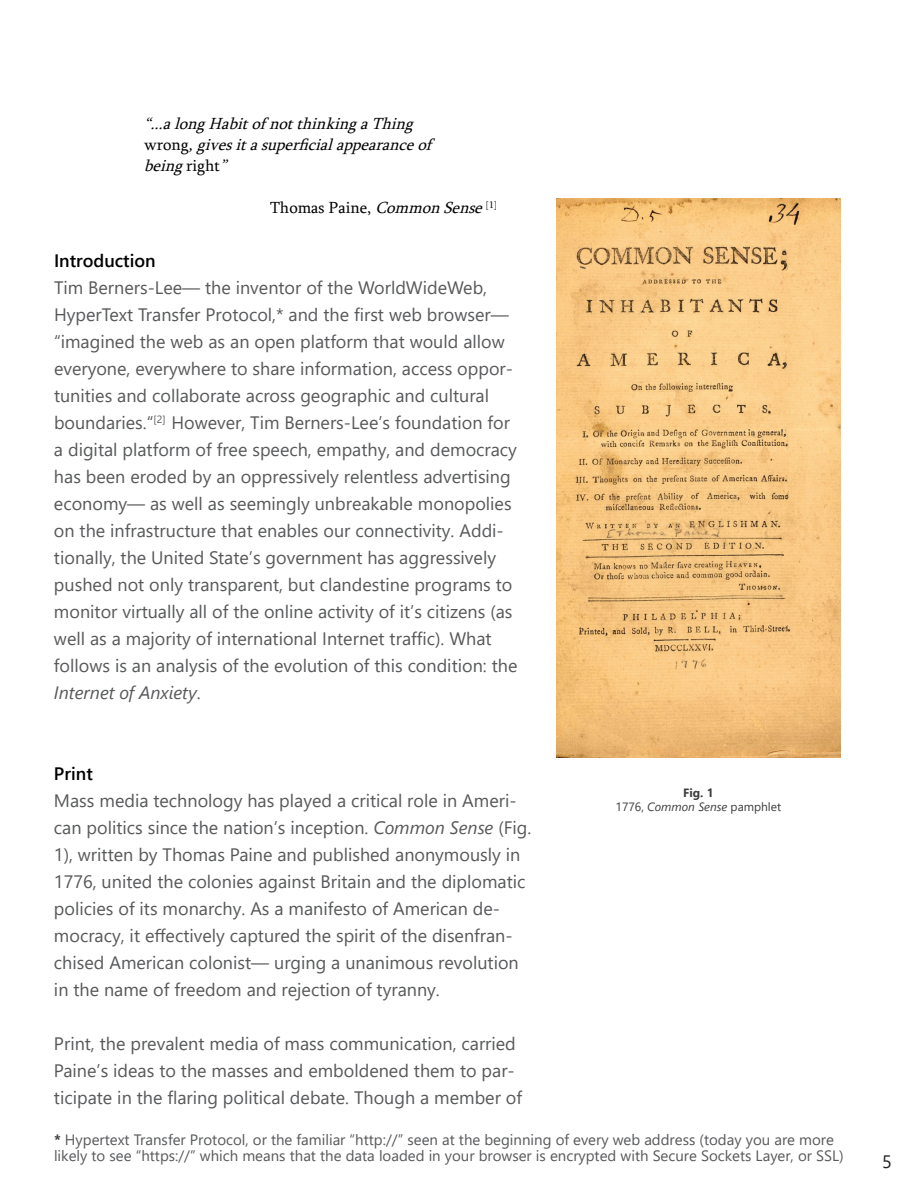
<style>
.page{position:relative;width:918px;height:1188px;background:#fff}
.page>*{position:absolute;margin:0;border:0;box-sizing:border-box;transform-origin:0 0}
.t1{font:18px/27px "Segoe UI";color:#57585a}
.t2{font:600 18px "Segoe UI";color:#000}
.t3{font:18px "Segoe UI";color:#231f20}
.t4{font:italic 16.5px/21px "Sylfaen";color:#000}
.t5{font:16.5px "Sylfaen";color:#000}
.t6{font:15px/16.5px "Segoe UI";color:#57585a}
.t7{font:12px/13.5px "Segoe UI";color:#3e3e3f;text-align:center}
.s1{font-style:normal}
.s2{font-style:italic}
.s3{font-weight:700;color:#3e3e3f}
.s4{font-weight:700}
</style>
<div class="page">
<img style="left:556px;top:198px;width:285px;height:559px">
<p class="t4" style="left:144px;top:113px;width:294px">“...alongHabitofnotthinkingaThing<br><span class="s1">w r o n g</span> ,givesitasuperficialappearanceof being<span class="s1">right</span>”</p>
<p class="t5" style="left:270px;top:197px;width:229px">Thomas Paine, <span class="s2">CommonSense</span><sup>[1]</sup></p>
<p class="t2" style="left:54px;top:244px;width:103px">Introduction</p>
<p class="t1" style="left:54px;top:273px;width:465px">Tim Berners-Lee― the inventor of the WorldWideWeb, HyperText Transfer Protocol,* and the first web browser― “imagined the web as an open platform that would allow everyone, everywhere to share information, access oppor&shy;tunities and collaborate across geographic and cultural boundaries.“<sup>[2]</sup> However, Tim Berners-Lee’s foundation for a digital platform of free speech, empathy, and democracy has been eroded by an oppressively relentless advertising economy― as well as seemingly unbreakable monopolies on the infrastructure that enables our connectivity. Addi&shy;tionally, the United State’s government has aggressively pushed not only transparent, but clandestine programs to monitor virtually all of the online activity of it’s citizens (as well as a majority of international Internet traffic). What follows is an analysis of the evolution of this condition: the <span class="s2">Internet of Anxiety</span>.</p>
<p class="t2" style="left:54px;top:757px;width:40px">Print</p>
<p class="t1" style="left:54px;top:786px;width:479px">Mass media technology has played a critical role in Ameri&shy;can politics since the nation’s inception. <span class="s2">Common Sense</span> (Fig.<br>1), written by Thomas Paine and published anonymously in 1776, united the colonies against Britain and the diplomatic policies of its monarchy. As a manifesto of American de&shy;mocracy, it effectively captured the spirit of the disenfran&shy;chised American colonist― urging a unanimous revolution in the name of freedom and rejection of tyranny.</p>
<p class="t1" style="left:54px;top:1029px;width:470px">Print, the prevalent media of mass communication, carried<br>Paine’s ideas to the masses and emboldened them to par&shy;ticipate in the flaring political debate. Though a member of</p>
<p class="t6" style="left:54px;top:1130px;width:791px"><span class="s3">*</span> Hypertext Transfer Protocol, or the familiar “http://” seen at the beginning of every web address (today you are more likely to see “https://” which means that the data loaded in your browser is encrypted with Secure Sockets Layer, or SSL)</p>
<p class="t7" style="left:616px;top:785px;width:167px"><span class="s4">Fig. 1<br></span>1776, <span class="s2">Common Sense</span> pamphlet</p>
<p class="t3" style="left:882px;top:1144px;width:11px">5</p>
</div>
